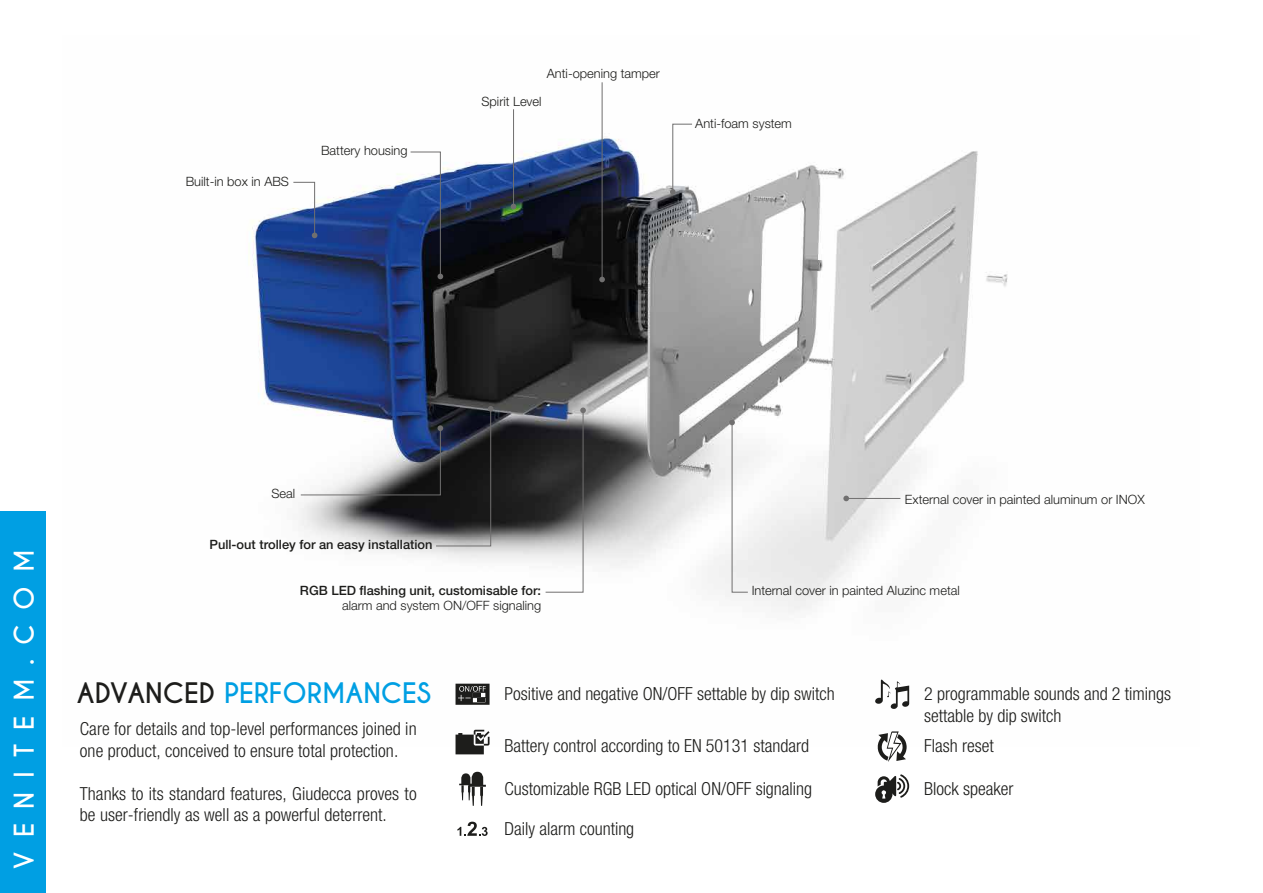
<style>
.page{position:relative;width:1263px;height:893px;background:#fff}
.page>*{position:absolute;margin:0;border:0;box-sizing:border-box;transform-origin:0 0}
.t1{font:700 26.55px "Caviar Dreams";color:#009fe3}
.t2{font:700 25.65px "Caviar Dreams";letter-spacing:.55em;color:#fff}
.t3{font:300 condensed 18px/21.6px "Helvetica Neue LT Pro";color:#1d1d1b}
.t4{font:300 12.75px "Helvetica Neue LT Pro";color:#1d1d1b}
.t5{font:500 12.75px "Helvetica Neue LT Pro";color:#1d1d1b}
.s1{color:#1d1d1b}
</style>
<div class="page">
<img style="left:251px;top:82px;width:757px;height:664px">
<hr style="left:846px;top:498px;width:54px;height:1px;background:#706f6f">
<svg style="left:843px;top:496px;width:6px;height:5px"></svg>
<svg style="left:729px;top:420px;width:19px;height:173px"></svg>
<svg style="left:545px;top:408px;width:41px;height:185px"></svg>
<svg style="left:670px;top:123px;width:23px;height:72px"></svg>
<hr style="left:602px;top:82px;width:1px;height:198px;background:#706f6f">
<svg style="left:599px;top:277px;width:6px;height:5px"></svg>
<hr style="left:513px;top:109px;width:1px;height:98px;background:#706f6f">
<svg style="left:511px;top:204px;width:5px;height:5px"></svg>
<svg style="left:410px;top:151px;width:33px;height:128px"></svg>
<svg style="left:300px;top:406px;width:193px;height:141px"></svg>
<svg style="left:293px;top:182px;width:24px;height:56px"></svg>
<div style="left:0;top:511px;width:46px;height:382px;background:#009fe3"></div>
<svg style="left:455px;top:684px;width:34px;height:21px"></svg>
<svg style="left:455px;top:730px;width:34px;height:24px"></svg>
<svg style="left:459px;top:772px;width:27px;height:34px"></svg>
<svg style="left:875px;top:679px;width:34px;height:30px"></svg>
<svg style="left:878px;top:731px;width:29px;height:31px"></svg>
<svg style="left:875px;top:774px;width:34px;height:29px"></svg>
<svg style="left:457px;top:822px;width:31px;height:14px"></svg>
<p class="t4" style="left:186px;top:174px;width:105px">Built-in box in ABS</p>
<p class="t4" style="left:321px;top:143px;width:88px">Battery housing</p>
<p class="t4" style="left:547px;top:66px;width:115px">Anti-opening tamper</p>
<p class="t4" style="left:481px;top:94px;width:62px">Spirit Level</p>
<p class="t4" style="left:695px;top:116px;width:98px">Anti-foam system</p>
<h2 class="t2" style="left:9px;top:868px;width:320px;rotate:-90deg">VENITEM.COM</h2>
<p class="t4" style="left:271px;top:485px;width:25px">Seal</p>
<p class="t5" style="left:210px;top:537px;width:224px">Pull-out trolley for an easy installation</p>
<p class="t5" style="left:300px;top:583px;width:243px">RGB LED flashing unit, customisable for:</p>
<p class="t4" style="left:342px;top:598px;width:201px">alarm and system ON/OFF signaling</p>
<p class="t4" style="left:905px;top:492px;width:241px">External cover in painted aluminum or INOX</p>
<p class="t4" style="left:752px;top:583px;width:210px">Internal cover in painted Aluzinc metal</p>
<h1 class="t1" style="left:77px;top:677px;width:356px"><span class="s1">ADVANCED</span> PERFORMANCES</h1>
<p class="t3" style="left:80px;top:718px;width:338px">Care for details and top-level performances joined in one product, conceived to ensure total protection.</p>
<p class="t3" style="left:80px;top:782px;width:338px">Thanks to its standard features, Giudecca proves to be user-friendly as well as a powerful deterrent.</p>
<p class="t3" style="left:504px;top:683px;width:332px">Positive and negative ON/OFF settable by dip switch</p>
<p class="t3" style="left:504px;top:735px;width:306px">Battery control according to EN 50131 standard</p>
<p class="t3" style="left:504px;top:777px;width:309px">Customizable RGB LED optical ON/OFF signaling</p>
<p class="t3" style="left:504px;top:817px;width:131px">Daily alarm counting</p>
<p class="t3" style="left:924px;top:683px;width:249px">2 programmable sounds and 2 timings settable by dip switch</p>
<p class="t3" style="left:924px;top:735px;width:71px">Flash reset</p>
<p class="t3" style="left:924px;top:777px;width:91px">Block speaker</p>
</div>
